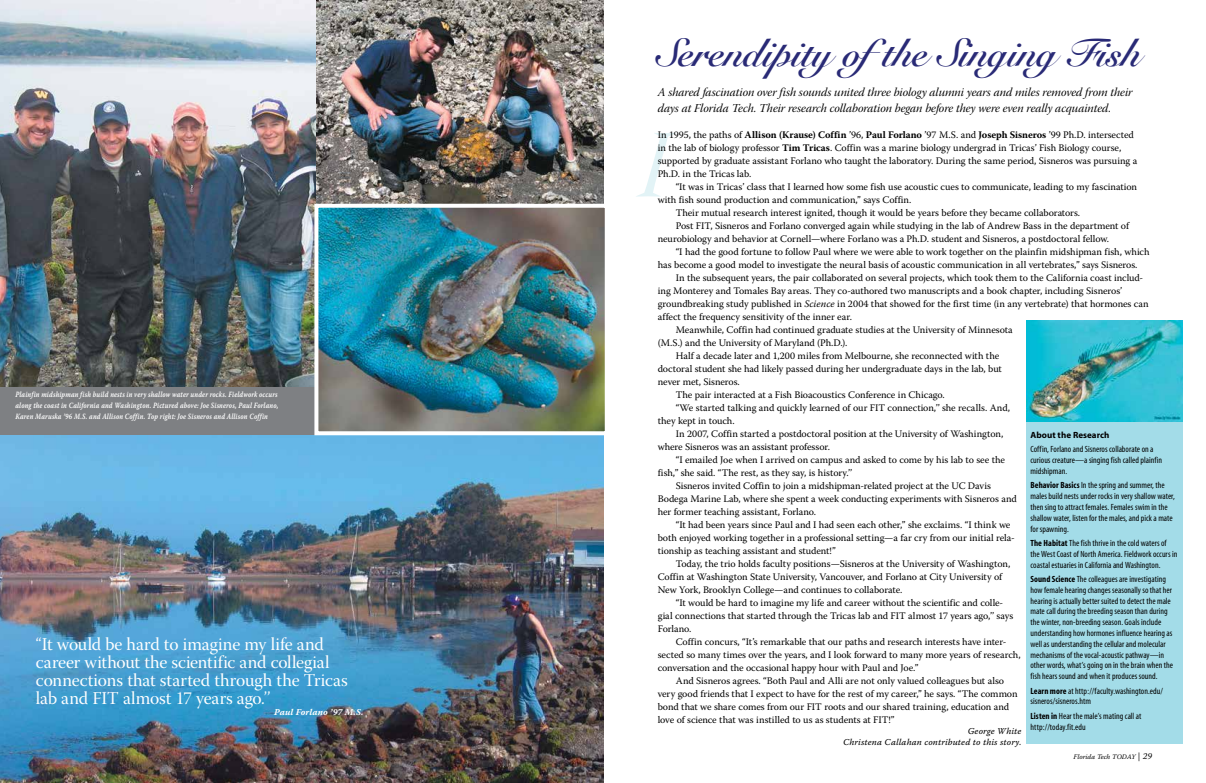
<style>
.page{position:relative;width:1206px;height:783px;background:#fff}
.page>*{position:absolute;margin:0;border:0;box-sizing:border-box;transform-origin:0 0}
.t1{font:700 39px "Snell Roundhand";letter-spacing:-.005em;color:#292a76}
.t2{font:18px/18px "Warnock Pro Subh";letter-spacing:-.005em;color:#fff}
.t3{font:12px/16px "Warnock Pro It Subh";letter-spacing:-.005em;color:#000}
.t4{font:10px/13px "Warnock Pro";letter-spacing:-.005em;color:#000}
.t5{font:condensed 9px/10.8px "Myriad";color:#000}
.t6{font:9px/11px "Warnock Pro It Capt";letter-spacing:.01em;color:#000;text-align:right}
.t7{font:9px "Warnock Pro Bold It Capt";color:#fff}
.t8{font:700 9px "Myriad";letter-spacing:.005em;color:#000}
.t9{font:8px/11px "Warnock Pro Semibold It Capt";letter-spacing:.015em;color:#fff;text-align:justify;scale:.8 1}
.t10{font:italic 7px "Warnock Pro";color:#000}
.s1{font-weight:700}
.s2{font-style:italic}
.s3{font-size:9px}
</style>
<div class="page">
<img style="left:0;top:434px;width:603px;height:349px">
<img style="left:0;top:0;width:316px;height:387px">
<img style="left:316px;top:0;width:288px;height:204px">
<div style="left:0;top:387px;width:315px;height:47px;background:#7e8083"></div>
<img style="left:319px;top:209px;width:285px;height:221px">
<div style="left:314px;top:204px;width:295px;height:231px;border:4px solid #fff"></div>
<svg style="left:636px;top:133px;width:39px;height:64px"></svg>
<div style="left:1026px;top:422px;width:156px;height:322px;background:#a3dce8"></div>
<img style="left:1026px;top:321px;width:156px;height:101px">
<p class="t9" style="left:15px;top:389px;width:330px">Plainfin midshipman fish build nests in very shallow water under rocks. Fieldwork occurs along the coast in California and Washington. Pictured above: Joe Sisneros, Paul Forlano, Karen Maruska ’96 M.S. and Allison Coffin. Top right: Joe Sisneros and Allison Coffin</p>
<h2 class="t2" style="left:36px;top:637px;width:313px">“It would be hard to imagine my life and career without the scientific and collegial connections that started through the Tricas lab and FIT almost 17 years ago.’’</h2>
<p class="t7" style="left:274px;top:707px;width:91px">Paul Forlano ’97 M.S.</p>
<h1 class="t1" style="left:658px;top:29px;width:485px">Serendipity ofthe Singing Fish</h1>
<p class="t3" style="left:658px;top:85px;width:476px">A shared fascination over fish sounds united three biology alumni years and miles removed from their days at Florida Tech. Their research collaboration began before they were even really acquainted.</p>
<p class="t4" style="left:658px;top:128px;width:481px">In 1995, the paths of <span class="s1">Allison (Krause) Coffin</span> ’96, <span class="s1">Paul Forlano</span> ’97 M.S. and <span class="s1">Joseph Sisneros</span> ’99 Ph.D. intersected in the lab of biology professor <span class="s1">Tim Tricas</span>. Coffin was a marine biology undergrad in Tricas’ Fish Biology course, supported by graduate assistant Forlano who taught the laboratory. During the same period, Sisneros was pursuing a Ph.D. in the Tricas lab.</p>
<p class="t4" style="left:676px;top:180px;width:463px">“It was in Tricas’ class that I learned how some fish use acoustic cues to communicate, leading to my fascination</p>
<p class="t4" style="left:658px;top:193px;width:255px">with fish sound production and communication,” says Coffin.</p>
<p class="t4" style="left:676px;top:206px;width:406px">Their mutual research interest ignited, though it would be years before they became collaborators.</p>
<p class="t4" style="left:676px;top:219px;width:455px">Post FIT, Sisneros and Forlano converged again while studying in the lab of Andrew Bass in the department of</p>
<p class="t4" style="left:658px;top:232px;width:453px">neurobiology and behavior at Cornell—where Forlano was a Ph.D. student and Sisneros, a postdoctoral fellow.</p>
<p class="t4" style="left:676px;top:245px;width:475px">“I had the good fortune to follow Paul where we were able to work together on the plainfin midshipman fish, which</p>
<p class="t4" style="left:658px;top:258px;width:481px">has become a good model to investigate the neural basis of acoustic communication in all vertebrates,” says Sisneros.</p>
<p class="t4" style="left:676px;top:271px;width:469px">In the subsequent years, the pair collaborated on several projects, which took them to the California coast includ-</p>
<p class="t4" style="left:658px;top:284px;width:466px">ing Monterey and Tomales Bay areas. They co-authored two manuscripts and a book chapter, including Sisneros’</p>
<p class="t4" style="left:658px;top:297px;width:492px">groundbreaking study published in <span class="s2">Science</span> in 2004 that showed for the first time (in any vertebrate) that hormones can</p>
<p class="t4" style="left:658px;top:310px;width:196px">affect the frequency sensitivity of the inner ear.</p>
<p class="t4" style="left:676px;top:323px;width:339px">Meanwhile, Coffin had continued graduate studies at the University of Minnesota</p>
<p class="t4" style="left:658px;top:336px;width:191px">(M.S.) and the University of Maryland (Ph.D.).</p>
<p class="t4" style="left:676px;top:349px;width:325px">Half a decade later and 1,200 miles from Melbourne, she reconnected with the</p>
<p class="t4" style="left:658px;top:362px;width:346px">doctoral student she had likely passed during her undergraduate days in the lab, but</p>
<p class="t4" style="left:658px;top:375px;width:84px">never met, Sisneros.</p>
<p class="t4" style="left:676px;top:388px;width:270px">The pair interacted at a Fish Bioacoustics Conference in Chicago.</p>
<p class="t4" style="left:676px;top:401px;width:336px">“We started talking and quickly learned of our FIT connection,’’ she recalls. And,</p>
<p class="t4" style="left:658px;top:414px;width:78px">they kept in touch.</p>
<p class="t4" style="left:676px;top:427px;width:329px">In 2007, Coffin started a postdoctoral position at the University of Washington,</p>
<p class="t4" style="left:658px;top:440px;width:174px">where Sisneros was an assistant professor.</p>
<p class="t4" style="left:676px;top:453px;width:331px">“I emailed Joe when I arrived on campus and asked to come by his lab to see the</p>
<p class="t4" style="left:658px;top:466px;width:196px">fish,” she said. “The rest, as they say, is history.’’</p>
<p class="t4" style="left:676px;top:479px;width:317px">Sisneros invited Coffin to join a midshipman-related project at the UC Davis</p>
<p class="t4" style="left:658px;top:492px;width:361px">Bodega Marine Lab, where she spent a week conducting experiments with Sisneros and</p>
<p class="t4" style="left:658px;top:505px;width:160px">her former teaching assistant, Forlano.</p>
<p class="t4" style="left:676px;top:518px;width:336px">“It had been years since Paul and I had seen each other,” she exclaims. “I think we</p>
<p class="t4" style="left:658px;top:531px;width:359px">both enjoyed working together in a professional setting—a far cry from our initial rela-</p>
<p class="t4" style="left:658px;top:544px;width:180px">tionship as teaching assistant and student!”</p>
<p class="t4" style="left:676px;top:557px;width:336px">Today, the trio holds faculty positions—Sisneros at the University of Washington,</p>
<p class="t4" style="left:658px;top:570px;width:346px">Coffin at Washington State University, Vancouver, and Forlano at City University of</p>
<p class="t4" style="left:658px;top:583px;width:246px">New York, Brooklyn College—and continues to collaborate.</p>
<p class="t4" style="left:676px;top:596px;width:329px">“It would be hard to imagine my life and career without the scientific and colle-</p>
<p class="t4" style="left:658px;top:609px;width:357px">gial connections that started through the Tricas lab and FIT almost 17 years ago,’’ says</p>
<p class="t4" style="left:658px;top:622px;width:35px">Forlano.</p>
<p class="t4" style="left:676px;top:635px;width:332px">Coffin concurs, “It’s remarkable that our paths and research interests have inter-</p>
<p class="t4" style="left:658px;top:648px;width:364px">sected so many times over the years, and I look forward to many more years of research,</p>
<p class="t4" style="left:658px;top:661px;width:262px">conversation and the occasional happy hour with Paul and Joe.”</p>
<p class="t4" style="left:676px;top:674px;width:330px">And Sisneros agrees. “Both Paul and Alli are not only valued colleagues but also</p>
<p class="t4" style="left:658px;top:687px;width:361px">very good friends that I expect to have for the rest of my career,” he says. “The common</p>
<p class="t4" style="left:658px;top:700px;width:353px">bond that we share comes from our FIT roots and our shared training, education and</p>
<p class="t4" style="left:658px;top:713px;width:238px">love of science that was instilled to us as students at FIT!”</p>
<p class="t6" style="left:843px;top:725px;width:180px">George White<br>Christena Callahan contributed to this story.</p>
<p class="t8" style="left:1030px;top:430px;width:81px">About the Research</p>
<p class="t5" style="left:1030px;top:444px;width:133px">Coffin, Forlano and Sisneros collaborate on a curious creature—a singing fish called plainfin midshipman.</p>
<p class="t5" style="left:1031px;top:480px;width:146px"><span class="s1">Behavior Basics</span> In the spring and summer, the males build nests under rocks in very shallow water, then sing to attract females. Females swim in the shallow water, listen for the males, and pick a mate for spawning.</p>
<p class="t5" style="left:1030px;top:538px;width:148px"><span class="s1">The Habitat</span> The fish thrive in the cold waters of the West Coast of North America. Fieldwork occurs in coastal estuaries in California and Washington.</p>
<p class="t5" style="left:1030px;top:574px;width:144px"><span class="s1">Sound Science</span> The colleagues are investigating how female hearing changes seasonally so that her hearing is actually better suited to detect the male mate call during the breeding season than during the winter, non-breeding season. Goals include understanding how hormones influence hearing as well as understanding the cellular and molecular mechanisms of the vocal-acoustic pathway—in other words, what’s going on in the brain when the fish hears sound and when it produces sound.</p>
<p class="t5" style="left:1030px;top:686px;width:134px"><span class="s1">Learn more</span> at http://faculty.washington.edu/ sisneros/sisneros.htm</p>
<p class="t5" style="left:1030px;top:711px;width:112px"><span class="s1">Listen in</span> Hear the male’s mating call at http://today.fit.edu</p>
<p class="t10" style="left:1074px;top:753px;width:80px">Florida Tech TODAY <span class="s3">| 29</span></p>
</div>
